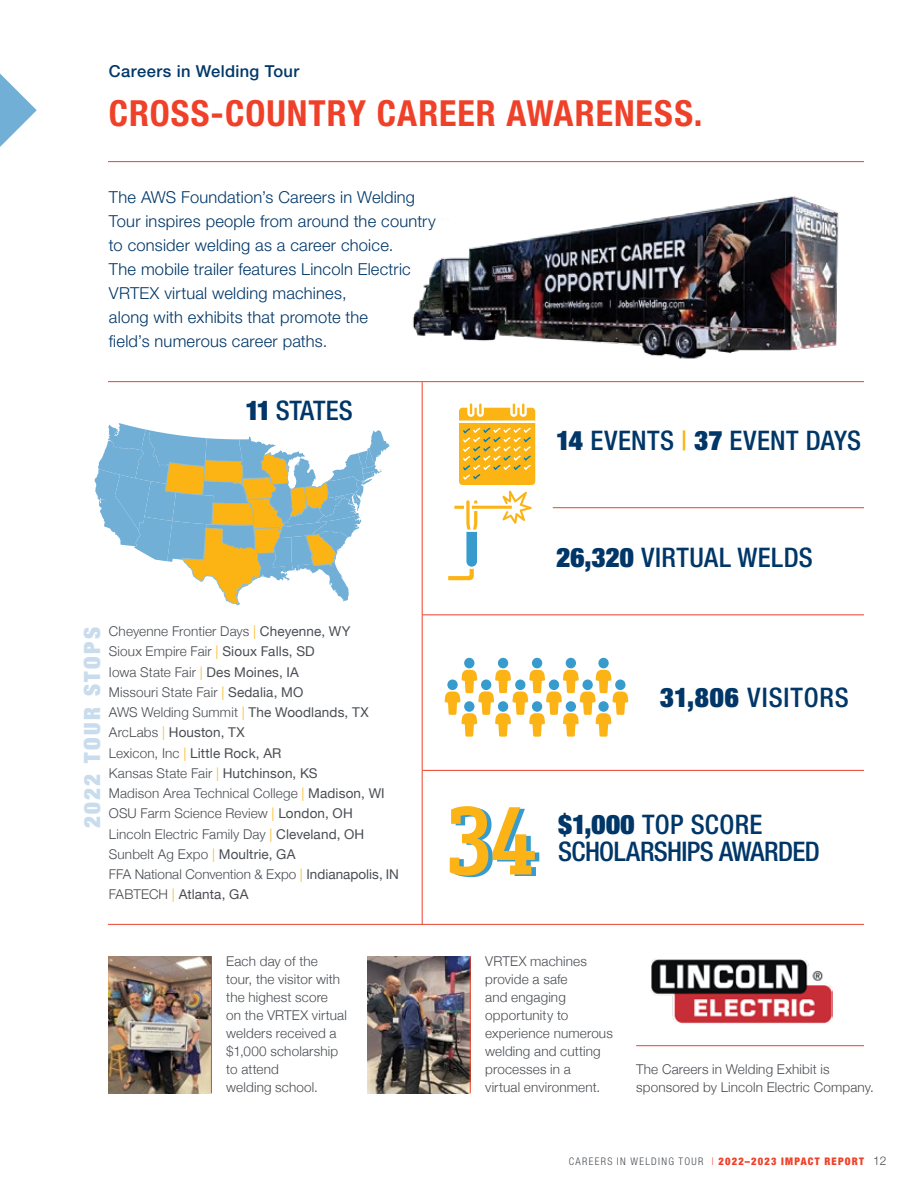
<style>
.page{position:relative;width:918px;height:1188px;background:#fff}
.page>*{position:absolute;margin:0;border:0;box-sizing:border-box;transform-origin:0 0}
.t1{font:96px "Yorkten Slab Con Dem";color:#fcb316}
.t2{font:700 condensed 36px "Helvetica Neue LT Std";letter-spacing:.025em;color:#ef4129}
.t3{font:500 condensed 27px "Helvetica Neue LT Std";letter-spacing:.01em;color:#003768}
.t4{font:500 condensed 27px/27px "Helvetica Neue LT Std";letter-spacing:-.02em;color:#003768}
.t5{font:500 condensed 27px "Helvetica Neue LT Std";letter-spacing:.03em;color:#003768}
.t6{font:900 condensed 22.5px "Helvetica Neue LT Std";letter-spacing:.11em;color:#c9dced}
.t7{font:300 16.5px/24px "Helvetica Neue LT Std";letter-spacing:.01em;color:#003768}
.t8{font:500 16.5px "Helvetica Neue LT Std";letter-spacing:.02em;color:#003768}
.t9{font:300 13.5px/18px "Helvetica Neue";letter-spacing:.01em;color:#494d52}
.t10{font:300 12px "Helvetica Neue";color:#494d52}
.t11{font:900 condensed 10.5px "Helvetica Neue LT Std";letter-spacing:.11em;color:#ef4129}
.s1{font-weight:900}
.s2{color:#fcb316}
.s3{font-weight:400}
.s4{font-weight:300;color:#494d52}
.s5{font-weight:300}
</style>
<div class="page">
<img style="left:368px;top:956px;width:102px;height:137px">
<svg style="left:0;top:74px;width:37px;height:73px"></svg>
<img style="left:362px;top:162px;width:502px;height:228px">
<hr style="left:108px;top:161px;width:756px;height:1px;background:#ef4129">
<hr style="left:108px;top:381px;width:756px;height:1px;background:#ef4129">
<hr style="left:108px;top:924px;width:756px;height:1px;background:#ef4129">
<svg style="left:95px;top:423px;width:295px;height:182px"></svg>
<svg style="left:459px;top:404px;width:76px;height:81px"></svg>
<hr style="left:422px;top:382px;width:1px;height:543px;background:#ef4129">
<hr style="left:423px;top:770px;width:441px;height:1px;background:#ef4129">
<hr style="left:423px;top:614px;width:441px;height:1px;background:#ef4129">
<hr style="left:553px;top:507px;width:311px;height:1px;background:#ef4129">
<div style="left:464px;top:658px;width:10px;height:10px;background:#379ccd;border-radius:50%"></div>
<div style="left:498px;top:658px;width:10px;height:10px;background:#379ccd;border-radius:50%"></div>
<div style="left:532px;top:658px;width:10px;height:10px;background:#379ccd;border-radius:50%"></div>
<div style="left:566px;top:658px;width:10px;height:10px;background:#379ccd;border-radius:50%"></div>
<div style="left:598px;top:658px;width:11px;height:10px;background:#379ccd;border-radius:50%"></div>
<svg style="left:445px;top:670px;width:183px;height:67px"></svg>
<div style="left:598px;top:701px;width:11px;height:11px;background:#379ccd;border-radius:50%"></div>
<svg style="left:448px;top:491px;width:84px;height:89px"></svg>
<img style="left:109px;top:956px;width:102px;height:137px">
<hr style="left:211px;top:956px;width:1px;height:137px;background:#ef4129">
<hr style="left:470px;top:956px;width:1px;height:137px;background:#ef4129">
<img style="left:650px;top:958px;width:183px;height:65px">
<hr style="left:636px;top:1045px;width:228px;height:1px;background:#ef4129">
<p class="t8" style="left:109px;top:61px;width:192px">Careers in Welding Tour</p>
<h2 class="t2" style="left:109px;top:91px;width:595px">CROSS-COUNTRY CAREER AWARENESS.</h2>
<p class="t7" style="left:109px;top:185px;width:328px">The AWS Foundation’s Careers in Welding Tour inspires people from around the country to consider welding as a career choice.<br>The mobile trailer features Lincoln Electric VRTEX virtual welding machines,<br>along with exhibits that promote the<br>field’s numerous career paths.</p>
<h3 class="t3" style="left:246px;top:395px;width:109px"><span class="s1">11</span> STATES</h3>
<h3 class="t3" style="left:556px;top:424px;width:307px"><span class="s1">14</span> EVENTS <span class="s2">|</span> <span class="s1">37</span> EVENT DAYS</h3>
<h3 class="t6" style="left:78px;top:828px;width:203px;rotate:-90deg">2022 TOUR STOPS</h3>
<p class="t9" style="left:109px;top:620px;width:292px;line-height:20.2px">Cheyenne Frontier Days <span class="s2">|</span> <span class="s3">Cheyenne, WY<br></span>Sioux Empire Fair <span class="s2">|</span> <span class="s3">Sioux Falls, SD<br></span>Iowa State Fair <span class="s2">|</span> <span class="s3">Des Moines, IA<br></span>Missouri State Fair <span class="s2">|</span> <span class="s3">Sedalia, MO<br></span>AWS Welding Summit <span class="s2">|</span> <span class="s3">The Woodlands, TX </span>ArcLabs <span class="s2">|</span> <span class="s3">Houston, TX<br></span>Lexicon, Inc <span class="s2">|</span> <span class="s3">Little Rock, AR<br></span>Kansas State Fair <span class="s2">|</span> <span class="s3">Hutchinson, KS<br></span>Madison Area Technical College <span class="s2">|</span> <span class="s3">Madison, WI </span>OSU Farm Science Review <span class="s2">|</span> <span class="s3">London, OH<br></span>Lincoln Electric Family Day <span class="s2">|</span> <span class="s3">Cleveland, OH </span>Sunbelt Ag Expo <span class="s2">|</span> <span class="s3">Moultrie, GA<br></span>FFA National Convention &amp; Expo <span class="s2">|</span> <span class="s3">Indianapolis, IN </span>FABTECH <span class="s2">|</span> <span class="s3">Atlanta, GA</span></p>
<h3 class="t3" style="left:556px;top:541px;width:258px"><span class="s1">26,320</span> VIRTUAL WELDS</h3>
<h3 class="t5" style="left:660px;top:681px;width:191px"><span class="s1">31,806</span> VISITORS</h3>
<h1 class="t1" style="left:446px;top:783px;width:92px">34</h1>
<h3 class="t4" style="left:558px;top:811px;width:263px"><span class="s1">$1,000</span> TOP SCORE<br>SCHOLARSHIPS AWARDED</h3>
<p class="t9" style="left:226px;top:952px;width:122px">Each day of the tour, the visitor with the highest score<br>on the VRTEX virtual welders received a $1,000 scholarship to attend<br>welding school.</p>
<p class="t9" style="left:485px;top:952px;width:129px">VRTEX machines provide a safe<br>and engaging opportunity to experience numerous welding and cutting processes in a<br>virtual environment.</p>
<p class="t9" style="left:636px;top:1059px;width:239px">The Careers in Welding Exhibit is sponsored by Lincoln Electric Company.</p>
<p class="t11" style="left:569px;top:1155px;width:297px"><span class="s4">CAREERS IN WELDING TOUR</span> <span class="s5">|</span> 2022–2023 IMPACT REPORT</p>
<p class="t10" style="left:873px;top:1151px;width:15px">12</p>
</div>
